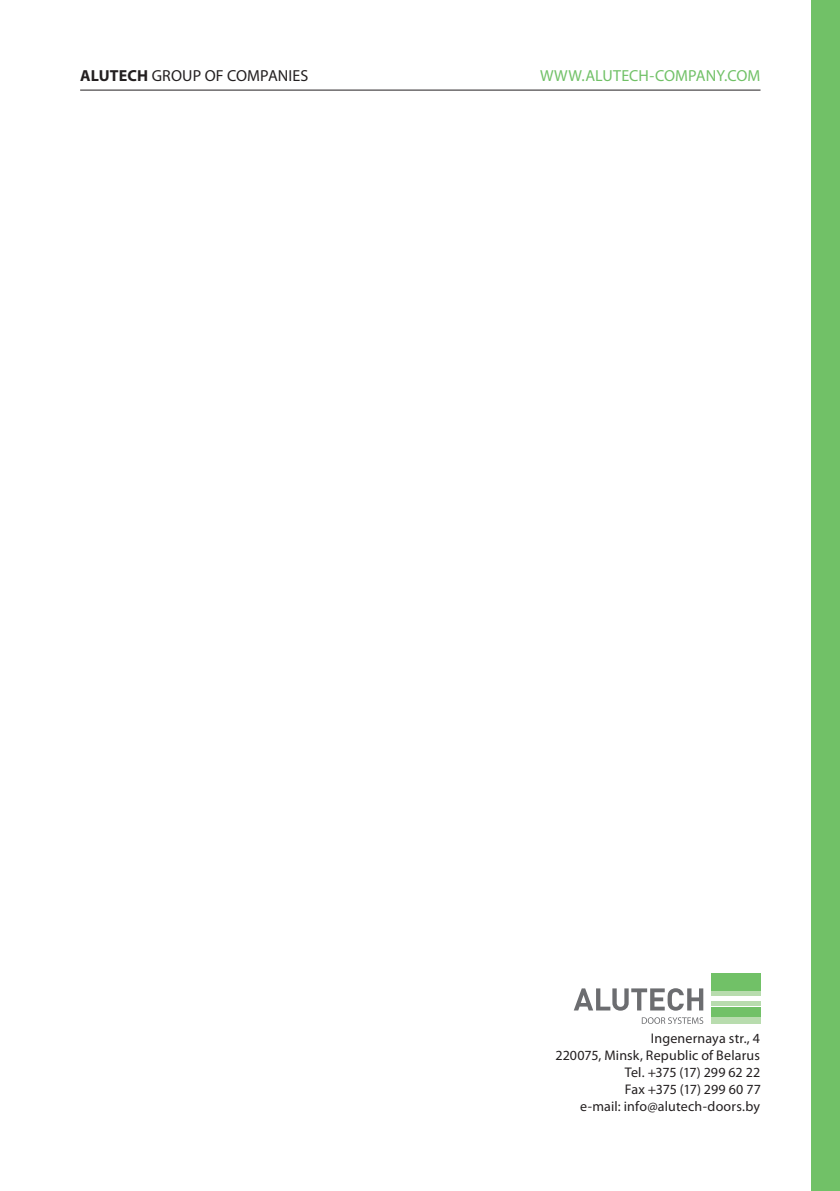
<style>
.page{position:relative;width:840px;height:1191px;background:#fff}
.page>*{position:absolute;margin:0;border:0;box-sizing:border-box;transform-origin:0 0}
.Основной_текст{font:16px "Myriad Pro";letter-spacing:.01em;color:#231f20}
.Основной_текст-2{font:16px "Myriad Pro";letter-spacing:.005em;color:#71c167}
.Конец{font:14px "Myriad Pro";letter-spacing:.01em;color:#231f20}
.s1{font-weight:700}
</style>
<div class="page">
<div style="left:811px;top:0;width:28px;height:1191px;background:#71c167"></div>
<hr style="left:80px;top:90px;width:680px;height:1px;background:#231f20">
<svg style="left:574px;top:988px;width:129px;height:22px"></svg>
<svg style="left:641px;top:1017px;width:62px;height:7px"></svg>
<div style="left:710px;top:972px;width:50px;height:18px;background:#71c167"></div>
<div style="left:710px;top:1007px;width:50px;height:9px;background:#71c167"></div>
<div style="left:710px;top:1017px;width:50px;height:7px;background:#b8dcae"></div>
<div style="left:710px;top:991px;width:50px;height:5px;background:#b8dcae"></div>
<div style="left:710px;top:1001px;width:50px;height:5px;background:#b8dcae"></div>
<p class="Основной_текст" style="left:80px;top:65px;width:230px"><span class="s1">ALUTECH</span> GROUP OF COMPANIES</p>
<p class="Основной_текст-2" style="left:539px;top:65px;width:222px">WWW.ALUTECH-COMPANY.COM</p>
<p class="Конец" style="left:650px;top:1030px;width:110px">Ingenernaya str., 4</p>
<p class="Конец" style="left:555px;top:1047px;width:206px">220075, Minsk, Republic of Belarus</p>
<p class="Конец" style="left:624px;top:1063px;width:137px">Tel. +375 (17) 299 62 22</p>
<p class="Конец" style="left:624px;top:1080px;width:137px">Fax +375 (17) 299 60 77</p>
<p class="Конец" style="left:580px;top:1097px;width:181px">e-mail: info@alutech-doors.by</p>
</div>
